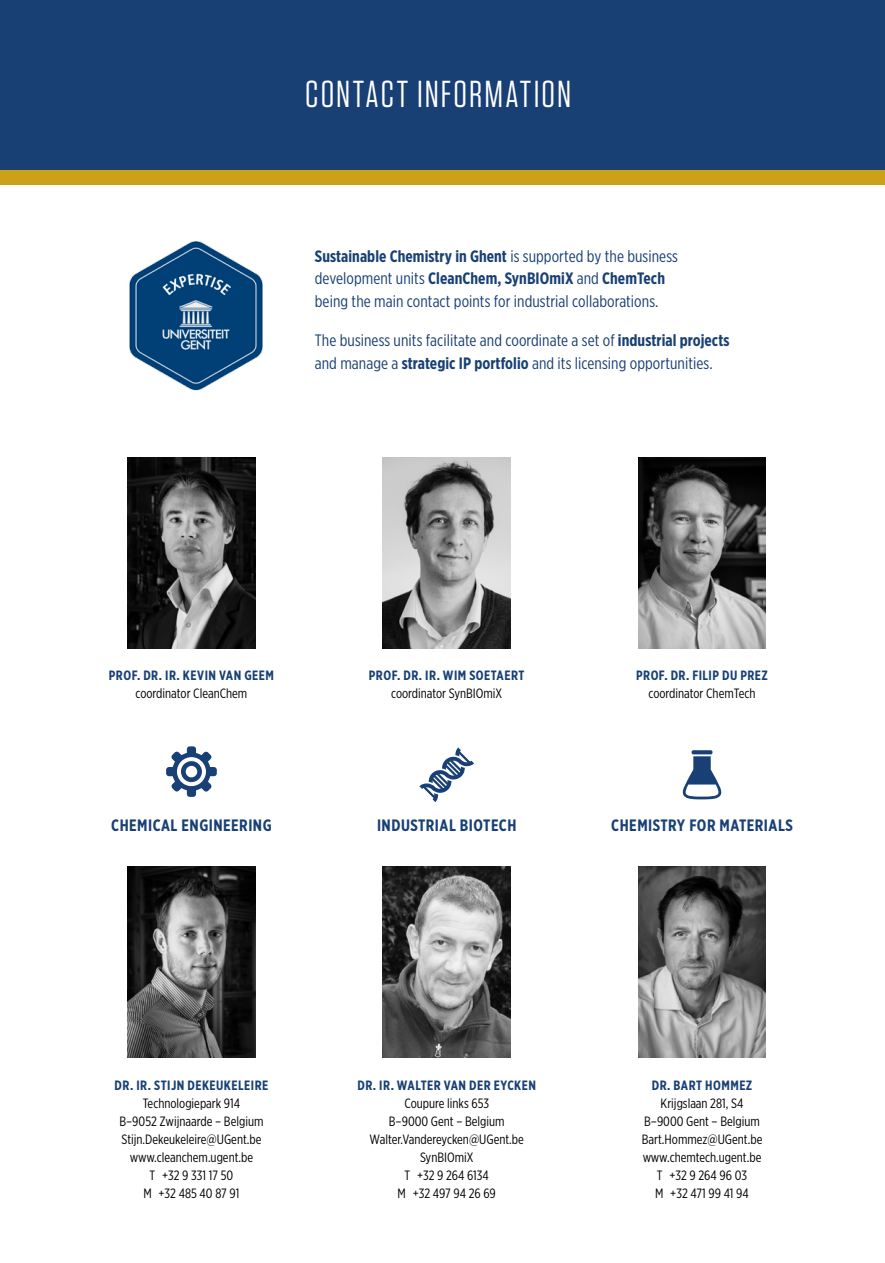
<style>
.page{position:relative;width:885px;height:1263px;background:#fff}
.page>*{position:absolute;margin:0;border:0;box-sizing:border-box;transform-origin:0 0}
.t1{font:37.5px "Tungsten";letter-spacing:.055em;color:#fff}
.t2{font:16.5px/22.5px "Gotham X Narrow";letter-spacing:.005em;color:#184074}
.t3{font:700 16.5px "Gotham X Narrow";letter-spacing:.03em;color:#184074}
.t4{font:13.5px/18px "Gotham X Narrow";color:#000;text-align:center}
.t5{font:700 13.5px "Gotham X Narrow";letter-spacing:.035em;color:#184074}
.s1{font-weight:700}
</style>
<div class="page">
<img style="left:129px;top:241px;width:134px;height:150px">
<img style="left:638px;top:866px;width:127px;height:192px">
<img style="left:638px;top:457px;width:127px;height:191px">
<img style="left:383px;top:457px;width:127px;height:191px">
<img style="left:128px;top:457px;width:127px;height:191px">
<img style="left:383px;top:866px;width:127px;height:192px">
<img style="left:128px;top:866px;width:127px;height:192px">
<svg style="left:166px;top:746px;width:51px;height:51px"></svg>
<svg style="left:419px;top:747px;width:55px;height:55px"></svg>
<svg style="left:691px;top:750px;width:21px;height:4px"></svg>
<svg style="left:682px;top:756px;width:40px;height:43px"></svg>
<div style="left:0;top:0;width:884px;height:185px;background:#184074"></div>
<div style="left:0;top:170px;width:884px;height:15px;background:#cda117"></div>
<h1 class="t1" style="left:305px;top:75px;width:267px">CONTACT INFORMATION</h1>
<p class="t2" style="left:315px;top:245px;width:364px"><span class="s1">Sustainable Chemistry in Ghent</span> is supported by the business development units <span class="s1">CleanChem, SynBIOmiX</span> and <span class="s1">ChemTech </span>being the main contact points for industrial collaborations.</p>
<p class="t2" style="left:315px;top:329px;width:416px">The business units facilitate and coordinate a set of <span class="s1">industrial projects </span>and manage a <span class="s1">strategic IP portfolio</span> and its licensing opportunities.</p>
<p class="t5" style="left:109px;top:667px;width:166px">PROF. DR. IR. KEVIN VAN GEEM</p>
<p class="t4" style="left:135px;top:684px;width:113px">coordinator CleanChem</p>
<p class="t5" style="left:369px;top:667px;width:157px">PROF. DR. IR. WIM SOETAERT</p>
<p class="t4" style="left:391px;top:684px;width:113px">coordinator SynBIOmiX</p>
<p class="t5" style="left:636px;top:667px;width:133px">PROF. DR. FILIP DU PREZ</p>
<p class="t4" style="left:648px;top:684px;width:108px">coordinator ChemTech</p>
<p class="t3" style="left:111px;top:815px;width:162px">CHEMICAL ENGINEERING</p>
<p class="t3" style="left:377px;top:815px;width:141px">INDUSTRIAL BIOTECH</p>
<p class="t3" style="left:611px;top:815px;width:183px">CHEMISTRY FOR MATERIALS</p>
<p class="t5" style="left:115px;top:1077px;width:155px">DR. IR. STIJN DEKEUKELEIRE</p>
<p class="t4" style="left:119px;top:1094px;width:146px">Technologiepark 914<br>B–9052 Zwijnaarde – Belgium<br>Stijn.Dekeukeleire@UGent.be www.cleanchem.ugent.be<br>T +32 9 331 17 50<br>M +32 485 40 87 91</p>
<p class="t5" style="left:357px;top:1077px;width:180px">DR. IR. WALTER VAN DER EYCKEN</p>
<p class="t4" style="left:369px;top:1094px;width:156px">Coupure links 653<br>B–9000 Gent – Belgium<br>Walter.Vandereycken@UGent.be<br>SynBIOmiX<br>T +32 9 264 6134<br>M +32 497 94 26 69</p>
<p class="t5" style="left:651px;top:1077px;width:102px">DR. BART HOMMEZ</p>
<p class="t4" style="left:641px;top:1094px;width:122px">Krijgslaan 281, S4<br>B–9000 Gent – Belgium<br>Bart.Hommez@UGent.be www.chemtech.ugent.be<br>T +32 9 264 96 03<br>M +32 471 99 41 94</p>
</div>
